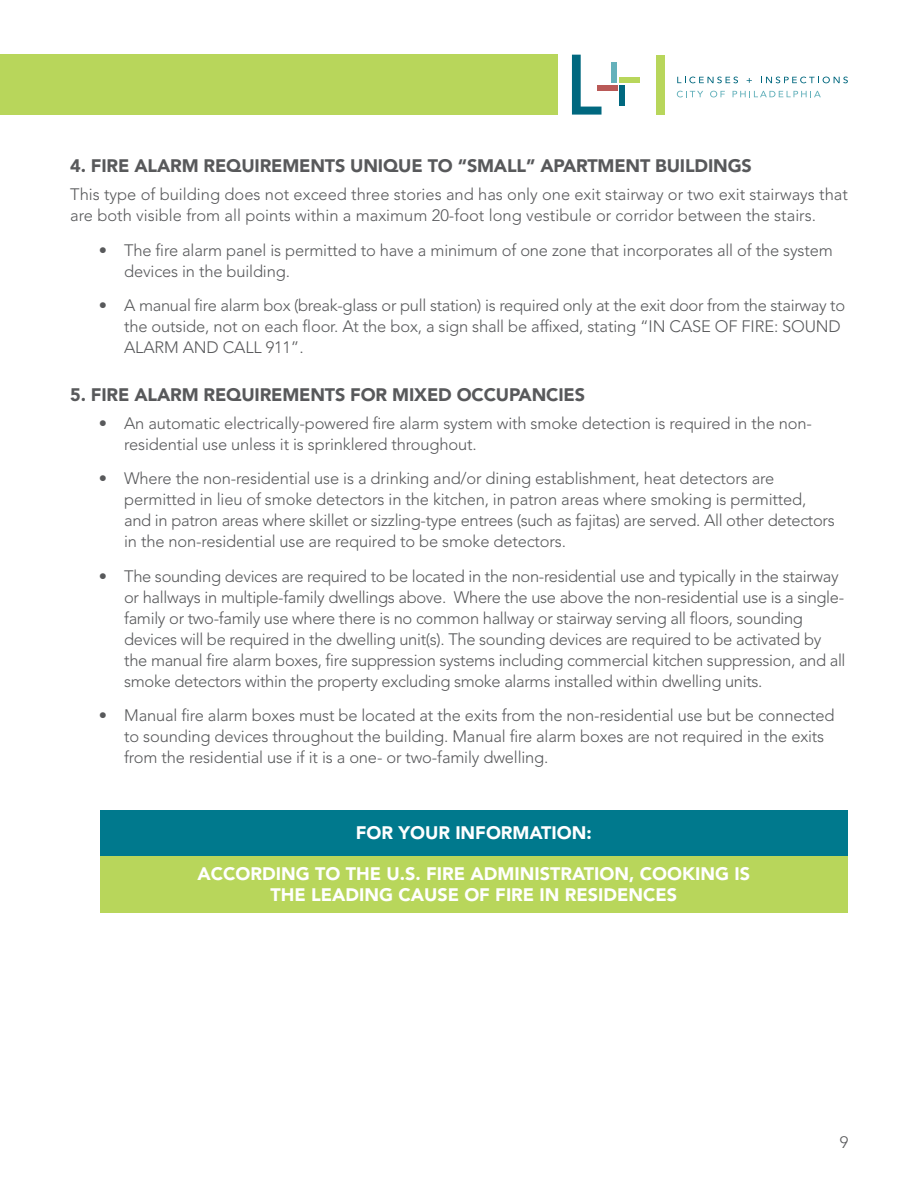
<style>
.page{position:relative;width:918px;height:1188px;background:#fff}
.page>*{position:absolute;margin:0;border:0;box-sizing:border-box;transform-origin:0 0}
.t1{font:900 18px "Avenir LT Std";letter-spacing:-.01em;color:#58595b}
.t2{font:900 18px/21px "Avenir LT Std";color:#fff;text-align:center}
.t3{font:300 16.5px/21px "Avenir LT Std";letter-spacing:-.01em;color:#58595b}
</style>
<div class="page">
<svg style="left:677px;top:77px;width:61px;height:6px"></svg>
<svg style="left:747px;top:78px;width:5px;height:5px"></svg>
<svg style="left:761px;top:77px;width:87px;height:6px"></svg>
<svg style="left:677px;top:91px;width:26px;height:6px"></svg>
<svg style="left:710px;top:91px;width:15px;height:6px"></svg>
<svg style="left:733px;top:91px;width:88px;height:6px"></svg>
<div style="left:619px;top:77px;width:21px;height:6px;background:#b8d65b"></div>
<div style="left:611px;top:63px;width:6px;height:20px;background:#64b1bb"></div>
<div style="left:597px;top:85px;width:20px;height:6px;background:#b95957"></div>
<div style="left:619px;top:85px;width:6px;height:20px;background:#00687f"></div>
<svg style="left:572px;top:55px;width:30px;height:60px"></svg>
<div style="left:656px;top:55px;width:9px;height:59px;background:#b8d65b"></div>
<div style="left:0;top:55px;width:557px;height:60px;background:#b8d65b"></div>
<div style="left:100px;top:810px;width:748px;height:102px;background:#b8d65b"></div>
<div style="left:100px;top:810px;width:748px;height:45px;background:#00798d"></div>
<p class="t1" style="left:70px;top:155px;width:683px">4. FIRE ALARM REQUIREMENTS UNIQUE TO “SMALL” APARTMENT BUILDINGS</p>
<p class="t3" style="left:70px;top:184px;width:779px">This type of building does not exceed three stories and has only one exit stairway or two exit stairways that are both visible from all points within a maximum 20-foot long vestibule or corridor between the stairs.</p>
<p class="t3" style="left:124px;top:240px;width:710px;text-indent:-25px">• The fire alarm panel is permitted to have a minimum of one zone that incorporates all of the system devices in the building.</p>
<p class="t3" style="left:124px;top:295px;width:723px;text-indent:-25px">• A manual fire alarm box (break-glass or pull station) is required only at the exit door from the stairway to the outside, not on each floor. At the box, a sign shall be affixed, stating “IN CASE OF FIRE: SOUND<br>ALARM AND CALL 911”.</p>
<p class="t1" style="left:70px;top:384px;width:516px">5. FIRE ALARM REQUIREMENTS FOR MIXED OCCUPANCIES</p>
<p class="t3" style="left:124px;top:413px;width:689px;text-indent:-25px">• An automatic electrically-powered fire alarm system with smoke detection is required in the non&shy;residential use unless it is sprinklered throughout.</p>
<p class="t3" style="left:124px;top:468px;width:712px;text-indent:-25px">• Where the non-residential use is a drinking and/or dining establishment, heat detectors are permitted in lieu of smoke detectors in the kitchen, in patron areas where smoking is permitted, and in patron areas where skillet or sizzling-type entrees (such as fajitas) are served. All other detectors in the non-residential use are required to be smoke detectors.</p>
<p class="t3" style="left:124px;top:566px;width:723px;text-indent:-25px">• The sounding devices are required to be located in the non-residential use and typically in the stairway or hallways in multiple-family dwellings above. Where the use above the non-residential use is a single&shy;family or two-family use where there is no common hallway or stairway serving all floors, sounding devices will be required in the dwelling unit(s). The sounding devices are required to be activated by the manual fire alarm boxes, fire suppression systems including commercial kitchen suppression, and all smoke detectors within the property excluding smoke alarms installed within dwelling units.</p>
<p class="t3" style="left:124px;top:705px;width:712px;text-indent:-25px">• Manual fire alarm boxes must be located at the exits from the non-residential use but be connected to sounding devices throughout the building. Manual fire alarm boxes are not required in the exits from the residential use if it is a one- or two-family dwelling.</p>
<p class="t2" style="left:356px;top:822px;width:238px">FOR YOUR INFORMATION:</p>
<p class="t2" style="left:198px;top:863px;width:554px">ACCORDING TO THE U.S. FIRE ADMINISTRATION, COOKING IS<br>THE LEADING CAUSE OF FIRE IN RESIDENCES</p>
<p class="t3" style="left:840px;top:1132px;width:10px">9</p>
</div>
